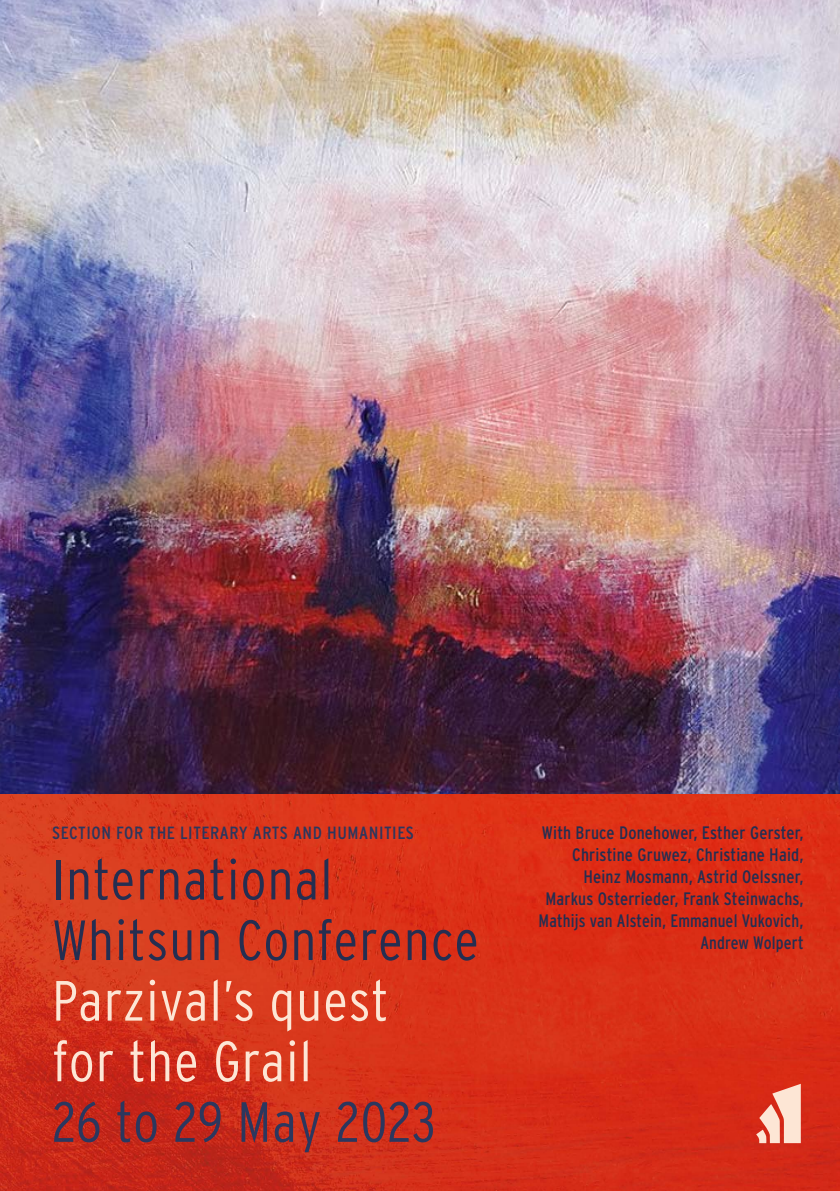
<style>
.page{position:relative;width:840px;height:1191px;background:#fff}
.page>*{position:absolute;margin:0;border:0;box-sizing:border-box;transform-origin:0 0}
.t1{font:300 56.6px/60.6px "Interstate Condensed";letter-spacing:.02em;color:#252e51}
.t2{font:300 56.6px/60.6px "Interstate Condensed";letter-spacing:.02em;color:#fde6d5}
.t3{font:300 56.6px "Interstate Condensed";letter-spacing:.005em;color:#2c375e}
.t4{font:18px/22px "Interstate Condensed";letter-spacing:.01em;color:#252e51;text-align:right}
.t5{font:17.6px "Interstate Condensed";letter-spacing:.03em;color:#2c375e}
</style>
<div class="page">
<img style="left:0;top:0;width:839px;height:1191px">
<svg style="left:755px;top:1083px;width:45px;height:60px"></svg>
<p class="t5" style="left:52px;top:823px;width:363px">SECTION FOR THE LITERARY ARTS AND HUMANITIES</p>
<h1 class="t1" style="left:52px;top:848px;width:428px">International<br>Whitsun Conference</h1>
<h1 class="t2" style="left:52px;top:970px;width:337px">Parzival’s quest for the Grail</h1>
<h1 class="t3" style="left:52px;top:1090px;width:385px">26 to 29 May 2023</h1>
<p class="t4" style="left:538px;top:821px;width:266px">With Bruce Donehower, Esther Gerster, Christine Gruwez, Christiane Haid, Heinz Mosmann, Astrid Oelssner, Markus Osterrieder, Frank Steinwachs, Mathijs van Alstein, Emmanuel Vukovich, Andrew Wolpert</p>
</div>
